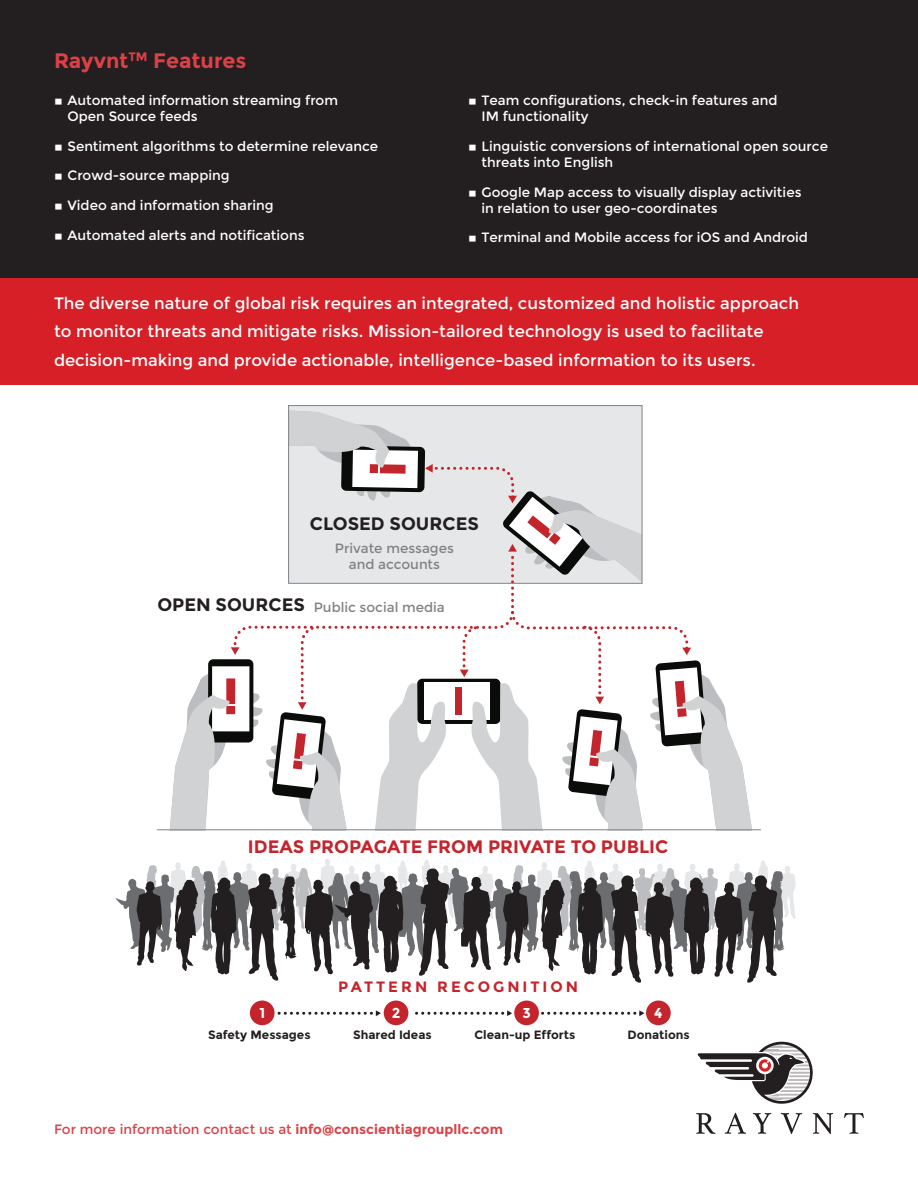
<style>
.page{position:relative;width:918px;height:1188px;background:#fff}
.page>*{position:absolute;margin:0;border:0;box-sizing:border-box;transform-origin:0 0}
.Backpage_Title{font:700 21px "Montserrat";color:#dc4147}
.t1{font:700 18px "Montserrat";color:#c4252c}
.t2{font:700 18px "Montserrat";color:#231f20}
.Intro_Paragraph{font:16.5px/28.5px "Montserrat";color:#fff}
.t3{font:700 15px "Montserrat";letter-spacing:.2em;color:#c4252c}
.t4{font:700 14.25px "Montserrat";color:#fff}
.t5{font:13.5px/16.2px "Montserrat";color:#fff}
.Intro_Paragraph-2{font:13.5px "Montserrat";color:#dc4147}
.t6{font:13.5px/16.2px "Montserrat";color:#808285;text-align:center}
.t7{font:700 12px "Montserrat";color:#231f20}
.s1{font-weight:700;font-size:18px;color:#231f20}
.s2{font-weight:700}
</style>
<div class="page">
<svg style="left:170px;top:410px;width:582px;height:419px"></svg>
<svg style="left:278px;top:1010px;width:103px;height:6px"></svg>
<svg style="left:415px;top:1010px;width:97px;height:6px"></svg>
<svg style="left:542px;top:1010px;width:102px;height:6px"></svg>
<div style="left:250px;top:1001px;width:25px;height:24px;background:#c4252c;border-radius:50%"></div>
<div style="left:384px;top:1001px;width:24px;height:24px;background:#c4252c;border-radius:50%"></div>
<div style="left:514px;top:1001px;width:25px;height:24px;background:#c4252c;border-radius:50%"></div>
<div style="left:646px;top:1001px;width:25px;height:24px;background:#c4252c;border-radius:50%"></div>
<div style="left:288px;top:405px;width:354px;height:179px;border:1px solid #808285"></div>
<hr style="left:157px;top:829px;width:604px;height:1px;background:#808285">
<svg style="left:115px;top:859px;width:681px;height:124px"></svg>
<div style="left:0;top:278px;width:918px;height:107px;background:#d61f26"></div>
<div style="left:0;top:0;width:918px;height:278px;background:#231f20"></div>
<svg style="left:696px;top:1113px;width:19px;height:21px"></svg>
<svg style="left:725px;top:1113px;width:21px;height:21px"></svg>
<svg style="left:753px;top:1113px;width:18px;height:21px"></svg>
<svg style="left:781px;top:1113px;width:21px;height:21px"></svg>
<svg style="left:813px;top:1113px;width:20px;height:21px"></svg>
<svg style="left:844px;top:1113px;width:20px;height:21px"></svg>
<svg style="left:698px;top:1042px;width:115px;height:62px"></svg>
<p class="Backpage_Title" style="left:54px;top:48px;width:194px">Rayvnt<sup>TM</sup> Features</p>
<p class="t5" style="left:68px;top:92px;width:272px;text-indent:-14px">◊ Automated information streaming from<br>Open Source feeds</p>
<p class="t5" style="left:54px;top:138px;width:326px">◊ Sentiment algorithms to determine relevance</p>
<p class="t5" style="left:54px;top:168px;width:177px">◊ Crowd-source mapping</p>
<p class="t5" style="left:54px;top:197px;width:221px">◊ Video and information sharing</p>
<p class="t5" style="left:54px;top:227px;width:252px">◊ Automated alerts and notifications</p>
<p class="t5" style="left:482px;top:92px;width:298px;text-indent:-14px">◊ Team configurations, check-in features and<br>IM functionality</p>
<p class="t5" style="left:482px;top:138px;width:348px;text-indent:-14px">◊ Linguistic conversions of international open source threats into English</p>
<p class="t5" style="left:482px;top:184px;width:322px;text-indent:-14px">◊ Google Map access to visually display activities in relation to user geo-coordinates</p>
<p class="t5" style="left:468px;top:230px;width:342px">◊ Terminal and Mobile access for iOS and Android</p>
<p class="Intro_Paragraph" style="left:54px;top:289px;width:747px">The diverse nature of global risk requires an integrated, customized and holistic approach to monitor threats and mitigate risks. Mission-tailored technology is used to facilitate decision-making and provide actionable, intelligence-based information to its users.</p>
<p class="t2" style="left:310px;top:513px;width:171px">CLOSED SOURCES</p>
<p class="t6" style="left:335px;top:540px;width:121px">Private messages and accounts</p>
<p class="t6" style="left:157px;top:599px;width:289px"><span class="s1">OPEN SOURCES</span> Public social media</p>
<p class="t1" style="left:248px;top:836px;width:422px">IDEAS PROPAGATE FROM PRIVATE TO PUBLIC</p>
<p class="t3" style="left:338px;top:978px;width:242px">PATTERN RECOGNITION</p>
<p class="t4" style="left:259px;top:1004px;width:7px">1</p>
<p class="t4" style="left:392px;top:1004px;width:10px">2</p>
<p class="t4" style="left:522px;top:1004px;width:10px">3</p>
<p class="t4" style="left:654px;top:1004px;width:10px">4</p>
<p class="t7" style="left:208px;top:1028px;width:104px">Safety Messages</p>
<p class="t7" style="left:353px;top:1028px;width:80px">Shared Ideas</p>
<p class="t7" style="left:475px;top:1028px;width:102px">Clean-up Efforts</p>
<p class="t7" style="left:628px;top:1028px;width:64px">Donations</p>
<p class="Intro_Paragraph-2" style="left:54px;top:1121px;width:451px">For more information contact us at <span class="s2">info@conscientiagroupllc.com</span></p>
</div>
